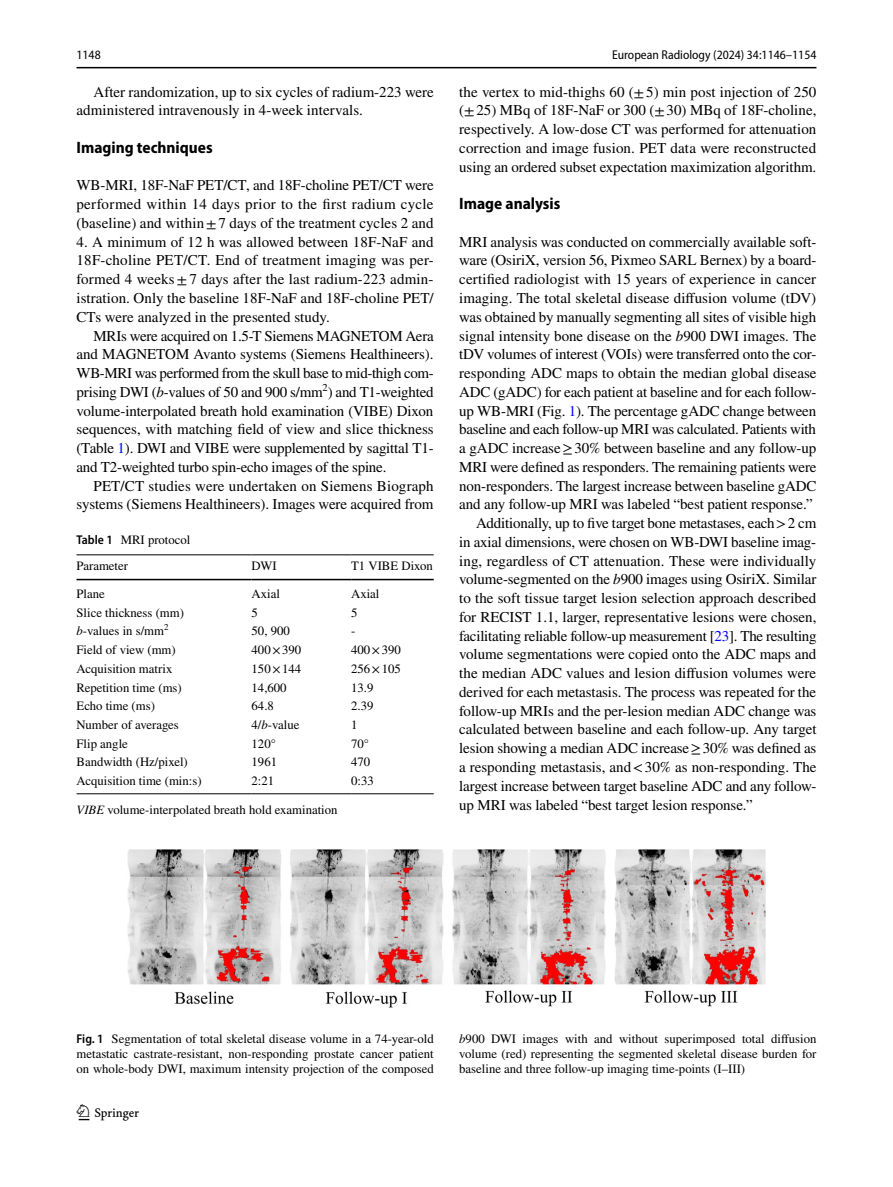
<style>
.page{position:relative;width:893px;height:1187px;background:#fff}
.page>*{position:absolute;margin:0;border:0;box-sizing:border-box;transform-origin:0 0}
.t1{font:22.5px "Springnew Regular 3";color:#000}
.t2{font:700 semi-condensed 16.5px "Myriad Pro";color:#000}
.t3{font:15px/18.8px "STIX";letter-spacing:-.005em;color:#000;text-align:justify}
.t4{font:12.75px/15px "STIX";color:#000;text-align:justify}
.t5{font:semi-condensed 12.75px "Myriad Pro";color:#000}
.s1{font-style:italic}
.s2{color:#00f}
.s3{font-family:"Myriad Pro";font-weight:600;font-stretch:semi-condensed}
</style>
<div class="page">
<hr style="left:77px;top:67px;width:739px;height:1px;background:#000">
<hr style="left:77px;top:554px;width:175px;height:1px;background:#000">
<hr style="left:77px;top:578px;width:175px;height:2px;background:#000">
<hr style="left:252px;top:554px;width:99px;height:1px;background:#000">
<hr style="left:252px;top:578px;width:99px;height:2px;background:#000">
<hr style="left:351px;top:554px;width:83px;height:1px;background:#000">
<hr style="left:351px;top:578px;width:83px;height:2px;background:#000">
<hr style="left:77px;top:793px;width:175px;height:1px;background:#000">
<hr style="left:252px;top:793px;width:99px;height:1px;background:#000">
<hr style="left:351px;top:793px;width:83px;height:1px;background:#000">
<img style="left:127px;top:849px;width:638px;height:158px">
<p class="t5" style="left:77px;top:48px;width:26px">1148</p>
<p class="t5" style="left:612px;top:48px;width:206px">European Radiology (2024) 34:1146–1154</p>
<p class="t3" style="left:77px;top:83px;width:359px;text-indent:17px">After randomization, up to six cycles of radium-223 were administered intravenously in 4-week intervals.</p>
<p class="t2" style="left:77px;top:138px;width:138px">Imaging techniques</p>
<p class="t3" style="left:77px;top:177px;width:359px">WB-MRI, 18F-NaF PET/CT, and 18F-choline PET/CT were performed within 14 days prior to the first radium cycle (baseline) and within±7 days of the treatment cycles 2 and</p>
<p class="t3" style="left:77px;top:233px;width:359px">4. A minimum of 12 h was allowed between 18F-NaF and 18F-choline PET/CT. End of treatment imaging was per&shy;formed 4 weeks±7 days after the last radium-223 admin&shy;istration. Only the baseline 18F-NaF and 18F-choline PET/ CTs were analyzed in the presented study.</p>
<p class="t3" style="left:77px;top:327px;width:359px;text-indent:17px">MRIs were acquired on 1.5-T Siemens MAGNETOM Aera and MAGNETOM Avanto systems (Siemens Healthineers).<br>WB-MRI was performed from the skull base to mid-thigh com&shy;prising DWI (<span class="s1">b</span>-values of 50 and 900 s/mm<sup>2</sup>) and T1-weighted volume-interpolated breath hold examination (VIBE) Dixon sequences, with matching field of view and slice thickness (Table <span class="s2">1</span>). DWI and VIBE were supplemented by sagittal T1- and T2-weighted turbo spin-echo images of the spine.</p>
<p class="t3" style="left:77px;top:477px;width:359px;text-align:right">PET/CT studies were undertaken on Siemens Biograph systems (Siemens Healthineers). Images were acquired from</p>
<p class="t4" style="left:77px;top:533px;width:115px"><span class="s3">Table 1</span> MRI protocol</p>
<p class="t4" style="left:77px;top:559px;width:53px">Parameter</p>
<p class="t4" style="left:252px;top:559px;width:27px">DWI</p>
<p class="t4" style="left:351px;top:559px;width:83px">T1 VIBE Dixon</p>
<p class="t4" style="left:77px;top:587px;width:30px">Plane</p>
<p class="t4" style="left:252px;top:587px;width:30px">Axial</p>
<p class="t4" style="left:351px;top:587px;width:30px">Axial</p>
<p class="t4" style="left:77px;top:605px;width:109px">Slice thickness (mm)</p>
<p class="t4" style="left:252px;top:605px;width:8px">5</p>
<p class="t4" style="left:351px;top:605px;width:8px">5</p>
<p class="t4" style="left:77px;top:624px;width:94px"><span class="s1">b</span>-values in s/mm<sup>2</sup></p>
<p class="t4" style="left:252px;top:624px;width:40px">50, 900</p>
<p class="t4" style="left:351px;top:624px;width:6px">-</p>
<p class="t4" style="left:77px;top:643px;width:101px">Field of view (mm)</p>
<p class="t4" style="left:252px;top:643px;width:51px">400×390</p>
<p class="t4" style="left:351px;top:643px;width:51px">400×390</p>
<p class="t4" style="left:77px;top:662px;width:97px">Acquisition matrix</p>
<p class="t4" style="left:252px;top:662px;width:51px">150×144</p>
<p class="t4" style="left:351px;top:662px;width:51px">256×105</p>
<p class="t4" style="left:77px;top:680px;width:107px">Repetition time (ms)</p>
<p class="t4" style="left:252px;top:680px;width:37px">14,600</p>
<p class="t4" style="left:351px;top:680px;width:24px">13.9</p>
<p class="t4" style="left:77px;top:699px;width:80px">Echo time (ms)</p>
<p class="t4" style="left:252px;top:699px;width:24px">64.8</p>
<p class="t4" style="left:351px;top:699px;width:24px">2.39</p>
<p class="t4" style="left:77px;top:718px;width:104px">Number of averages</p>
<p class="t4" style="left:252px;top:718px;width:49px">4/<span class="s1">b</span>-value</p>
<p class="t4" style="left:351px;top:718px;width:8px">1</p>
<p class="t4" style="left:77px;top:736px;width:53px">Flip angle</p>
<p class="t4" style="left:252px;top:736px;width:26px">120°</p>
<p class="t4" style="left:351px;top:736px;width:19px">70°</p>
<p class="t4" style="left:77px;top:755px;width:113px">Bandwidth (Hz/pixel)</p>
<p class="t4" style="left:252px;top:755px;width:27px">1961</p>
<p class="t4" style="left:351px;top:755px;width:21px">470</p>
<p class="t4" style="left:77px;top:774px;width:127px">Acquisition time (min:s)</p>
<p class="t4" style="left:252px;top:774px;width:24px">2:21</p>
<p class="t4" style="left:351px;top:774px;width:24px">0:33</p>
<p class="t4" style="left:77px;top:803px;width:262px"><span class="s1">VIBE</span> volume-interpolated breath hold examination</p>
<p class="t3" style="left:459px;top:83px;width:359px">the vertex to mid-thighs 60 (±5) min post injection of 250 (±25) MBq of 18F-NaF or 300 (±30) MBq of 18F-choline, respectively. A low-dose CT was performed for attenuation correction and image fusion. PET data were reconstructed using an ordered subset expectation maximization algorithm.</p>
<p class="t2" style="left:459px;top:194px;width:103px">Image analysis</p>
<p class="t3" style="left:459px;top:233px;width:359px">MRI analysis was conducted on commercially available soft-</p>
<p class="t3" style="left:459px;top:252px;width:359px">ware (OsiriX, version 56, Pixmeo SARL Bernex) by a board-</p>
<p class="t3" style="left:459px;top:271px;width:358px">certified radiologist with 15 years of experience in cancer</p>
<p class="t3" style="left:459px;top:289px;width:358px">imaging. The total skeletal disease diffusion volume (tDV)</p>
<p class="t3" style="left:459px;top:308px;width:359px">was obtained by manually segmenting all sites of visible high</p>
<p class="t3" style="left:459px;top:327px;width:359px">signal intensity bone disease on the <span class="s1">b</span>900 DWI images. The</p>
<p class="t3" style="left:459px;top:346px;width:359px">tDV volumes of interest (VOIs) were transferred onto the cor-</p>
<p class="t3" style="left:459px;top:364px;width:359px">responding ADC maps to obtain the median global disease</p>
<p class="t3" style="left:459px;top:383px;width:359px">ADC (gADC) for each patient at baseline and for each follow-</p>
<p class="t3" style="left:459px;top:402px;width:359px">up WB-MRI (Fig. <span class="s2">1</span>). The percentage gADC change between</p>
<p class="t3" style="left:459px;top:421px;width:358px">baseline and each follow-up MRI was calculated. Patients with</p>
<p class="t3" style="left:459px;top:439px;width:359px">a gADC increase≥30% between baseline and any follow-up</p>
<p class="t3" style="left:459px;top:458px;width:359px">MRI were defined as responders. The remaining patients were</p>
<p class="t3" style="left:459px;top:477px;width:359px">non-responders. The largest increase between baseline gADC</p>
<p class="t3" style="left:459px;top:496px;width:355px">and any follow-up MRI was labeled “best patient response.”</p>
<p class="t3" style="left:476px;top:514px;width:342px">Additionally, up to five target bone metastases, each&gt;2 cm</p>
<p class="t3" style="left:459px;top:533px;width:358px">in axial dimensions, were chosen on WB-DWI baseline imag-</p>
<p class="t3" style="left:459px;top:552px;width:359px">ing, regardless of CT attenuation. These were individually</p>
<p class="t3" style="left:459px;top:571px;width:359px">volume-segmented on the <span class="s1">b</span>900 images using OsiriX. Similar</p>
<p class="t3" style="left:459px;top:589px;width:359px">to the soft tissue target lesion selection approach described</p>
<p class="t3" style="left:459px;top:608px;width:359px">for RECIST 1.1, larger, representative lesions were chosen,</p>
<p class="t3" style="left:459px;top:627px;width:359px">facilitating reliable follow-up measurement [<span class="s2">23</span>]. The resulting</p>
<p class="t3" style="left:459px;top:646px;width:359px">volume segmentations were copied onto the ADC maps and</p>
<p class="t3" style="left:459px;top:664px;width:358px">the median ADC values and lesion diffusion volumes were</p>
<p class="t3" style="left:459px;top:683px;width:359px">derived for each metastasis. The process was repeated for the</p>
<p class="t3" style="left:459px;top:702px;width:359px">follow-up MRIs and the per-lesion median ADC change was</p>
<p class="t3" style="left:459px;top:721px;width:359px">calculated between baseline and each follow-up. Any target</p>
<p class="t3" style="left:459px;top:739px;width:359px">lesion showing a median ADC increase≥30% was defined as</p>
<p class="t3" style="left:459px;top:758px;width:359px">a responding metastasis, and&lt;30% as non-responding. The</p>
<p class="t3" style="left:459px;top:777px;width:359px">largest increase between target baseline ADC and any follow-</p>
<p class="t3" style="left:459px;top:796px;width:295px">up MRI was labeled “best target lesion response.”</p>
<p class="t4" style="left:77px;top:1031px;width:359px"><span class="s3">Fig. 1</span> Segmentation of total skeletal disease volume in a 74-year-old metastatic castrate-resistant, non-responding prostate cancer patient on whole-body DWI, maximum intensity projection of the composed</p>
<p class="t4" style="left:459px;top:1031px;width:359px"><span class="s1">b</span>900 DWI images with and without superimposed total diffusion volume (red) representing the segmented skeletal disease burden for baseline and three follow-up imaging time-points (I–III)</p>
<h1 class="t1" style="left:79px;top:1104px;width:62px">1 3</h1>
</div>
